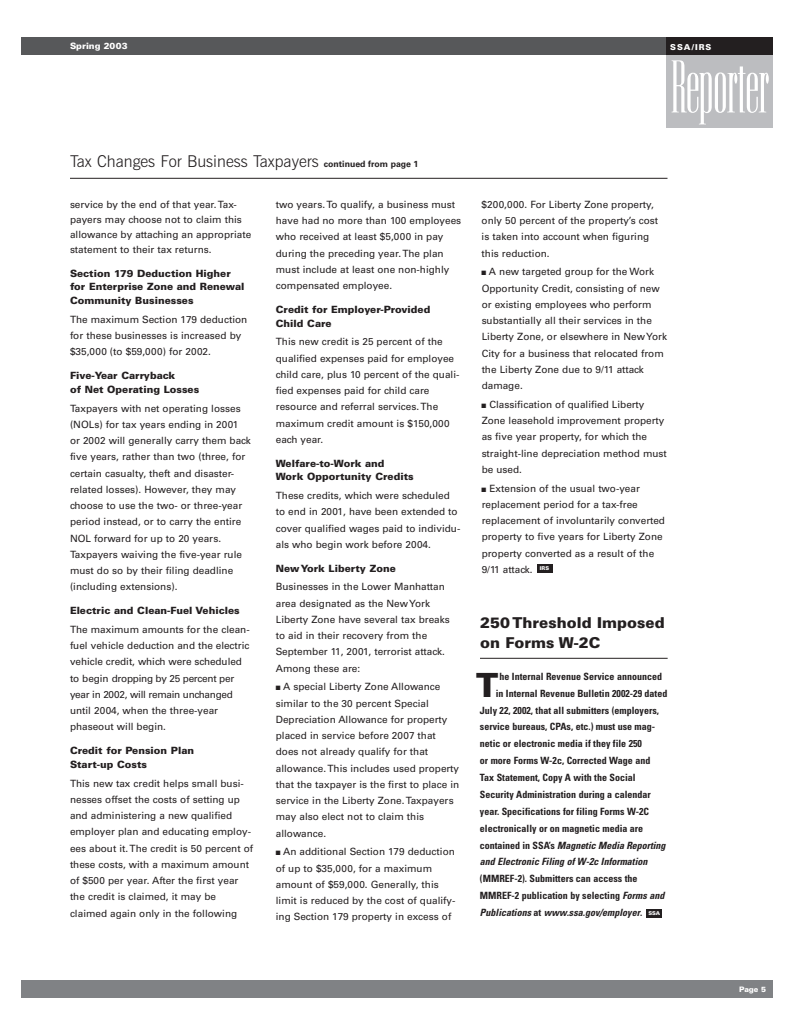
<style>
.page{position:relative;width:810px;height:1035px;background:#fff}
.page>*{position:absolute;margin:0;border:0;box-sizing:border-box;transform-origin:0 0}
.t1{font:64.88px "Ultra Condensed Serif";letter-spacing:-.03em;color:#fff}
.t2{font:900 33.38px "Univers";color:#231f20}
.t3{font:300 16.25px "News Gothic BT";color:#231f20}
.t4{font:900 15px/20px "Univers";color:#231f20}
.t5{font:10px/16.2px "Univers";color:#231f20}
.t6{font:700 condensed 10px/16.9px "Univers";color:#231f20}
.t7{font:900 10px/13.8px "Univers";color:#231f20}
.t8{font:italic 700 condensed 10px "Univers";color:#231f20}
.t9{font:900 8.75px "Univers";color:#fff}
.t10{font:900 8.12px "Univers";letter-spacing:.125em;color:#fff}
.t11{font:900 7.5px "Univers";color:#fff}
.t12{font:900 5.25px "Univers";color:#fff}
.s1{font-family:"Univers";font-weight:700;font-size:8.75px}
.s2{font-style:normal}
.s3{font-style:italic}
.s4{font-weight:900;font-stretch:normal;font-size:5.25px;color:#fff}
</style>
<div class="page">
<div style="left:21px;top:37px;width:751px;height:18px;background:#57585a"></div>
<div style="left:21px;top:980px;width:751px;height:17px;background:#808285"></div>
<div style="left:666px;top:47px;width:106px;height:81px;background:#bcbdc0"></div>
<div style="left:666px;top:37px;width:106px;height:18px;background:#231f20"></div>
<hr style="left:70px;top:178px;width:598px;height:1px;background:#231f20">
<hr style="left:480px;top:658px;width:188px;height:1px;background:#231f20">
<div style="left:647px;top:909px;width:15px;height:8px;background:#231f20"></div>
<div style="left:537px;top:564px;width:15px;height:9px;background:#231f20"></div>
<p class="t9" style="left:70px;top:43px;width:59px">Spring 2003</p>
<h3 class="t3" style="left:70px;top:155px;width:350px">Tax Changes For Business Taxpayers <span class="s1">continued from page 1</span></h3>
<p class="t5" style="left:70px;top:198px;width:183px;line-height:15px">service by the end of that year. Tax&shy;payers may choose not to claim this allowance by attaching an appropriate statement to their tax returns.</p>
<p class="t7" style="left:70px;top:267px;width:176px">Section 179 Deduction Higher for Enterprise Zone and Renewal<br>Community Businesses</p>
<p class="t5" style="left:70px;top:312px;width:179px">The maximum Section 179 deduction for these businesses is increased by $35,000 (to $59,000) for 2002.</p>
<p class="t7" style="left:70px;top:370px;width:131px">Five-Year Carryback<br>of Net Operating Losses</p>
<p class="t5" style="left:70px;top:401px;width:182px">Taxpayers with net operating losses (NOLs) for tax years ending in 2001 or 2002 will generally carry them back five years, rather than two (three, for certain casualty, theft and disaster&shy;related losses). However, they may choose to use the two- or three-year period instead, or to carry the entire NOL forward for up to 20 years.<br>Taxpayers waiving the five-year rule must do so by their filing deadline (including extensions).</p>
<p class="t7" style="left:70px;top:605px;width:171px">Electric and Clean-Fuel Vehicles</p>
<p class="t5" style="left:70px;top:622px;width:181px">The maximum amounts for the clean&shy;fuel vehicle deduction and the electric vehicle credit, which were scheduled to begin dropping by 25 percent per year in 2002, will remain unchanged until 2004, when the three-year phaseout will begin.</p>
<p class="t7" style="left:70px;top:745px;width:126px">Credit for Pension Plan<br>Start-up Costs</p>
<p class="t5" style="left:70px;top:776px;width:185px">This new tax credit helps small busi&shy;nesses offset the costs of setting up and administering a new qualified employer plan and educating employ&shy;ees about it. The credit is 50 percent of these costs, with a maximum amount of $500 per year. After the first year the credit is claimed, it may be claimed again only in the following</p>
<p class="t5" style="left:276px;top:197px;width:187px">two years. To qualify, a business must have had no more than 100 employees who received at least $5,000 in pay during the preceding year. The plan must include at least one non-highly compensated employee.</p>
<p class="t7" style="left:276px;top:303px;width:156px">Credit for Employer-Provided<br>Child Care</p>
<p class="t5" style="left:276px;top:335px;width:185px">This new credit is 25 percent of the qualified expenses paid for employee child care, plus 10 percent of the quali&shy;fied expenses paid for child care resource and referral services. The maximum credit amount is $150,000 each year.</p>
<p class="t7" style="left:276px;top:457px;width:139px">Welfare-to-Work and<br>Work Opportunity Credits</p>
<p class="t5" style="left:276px;top:488px;width:186px">These credits, which were scheduled to end in 2001, have been extended to cover qualified wages paid to individu&shy;als who begin work before 2004.</p>
<p class="t7" style="left:276px;top:562px;width:121px">New York Liberty Zone</p>
<p class="t5" style="left:276px;top:580px;width:175px">Businesses in the Lower Manhattan area designated as the New York<br>Liberty Zone have several tax breaks to aid in their recovery from the<br>September 11, 2001, terrorist attack.<br>Among these are:</p>
<p class="t5" style="left:276px;top:680px;width:185px">■ A special Liberty Zone Allowance similar to the 30 percent Special Depreciation Allowance for property placed in service before 2007 that does not already qualify for that allowance. This includes used property that the taxpayer is the first to place in service in the Liberty Zone. Taxpayers may also elect not to claim this allowance.</p>
<p class="t5" style="left:276px;top:845px;width:181px">■ An additional Section 179 deduction of up to $35,000, for a maximum amount of $59,000. Generally, this limit is reduced by the cost of qualify&shy;ing Section 179 property in excess of</p>
<p class="t10" style="left:670px;top:44px;width:43px">SSA/IRS</p>
<h1 class="t1" style="left:670px;top:57px;width:102px">Reporter</h1>
<p class="t5" style="left:482px;top:197px;width:178px">$200,000. For Liberty Zone property, only 50 percent of the property’s cost is taken into account when figuring this reduction.</p>
<p class="t5" style="left:482px;top:265px;width:187px">■ A new targeted group for the Work Opportunity Credit, consisting of new or existing employees who perform substantially all their services in the Liberty Zone, or elsewhere in New York City for a business that relocated from the Liberty Zone due to 9/11 attack damage.</p>
<p class="t5" style="left:482px;top:397px;width:187px">■ Classification of qualified Liberty<br>Zone leasehold improvement property as five year property, for which the straight-line depreciation method must be used.</p>
<p class="t5" style="left:482px;top:481px;width:185px">■ Extension of the usual two-year replacement period for a tax-free replacement of involuntarily converted property to five years for Liberty Zone property converted as a result of the<br>9/11 attack.</p>
<p class="t12" style="left:540px;top:567px;width:11px">IRS</p>
<h3 class="t4" style="left:480px;top:614px;width:186px">250 Threshold Imposed on Forms W-2C</h3>
<h2 class="t2" style="left:476px;top:673px;width:24px">T</h2>
<p class="t6" style="left:500px;top:669px;width:164px">he Internal Revenue Service announced</p>
<p class="t6" style="left:496px;top:686px;width:173px">in Internal Revenue Bulletin 2002-29 dated</p>
<p class="t6" style="left:480px;top:703px;width:181px">July 22, 2002, that all submitters (employers,</p>
<p class="t6" style="left:480px;top:720px;width:177px">service bureaus, CPAs, etc.) must use mag-</p>
<p class="t6" style="left:480px;top:736px;width:164px">netic or electronic media if they file 250</p>
<p class="t6" style="left:480px;top:753px;width:172px">or more Forms W-2c, Corrected Wage and</p>
<p class="t6" style="left:480px;top:770px;width:157px">Tax Statement, Copy A with the Social</p>
<p class="t6" style="left:480px;top:787px;width:172px">Security Administration during a calendar</p>
<p class="t6" style="left:480px;top:804px;width:171px">year. Specifications for filing Forms W-2C</p>
<p class="t6" style="left:480px;top:821px;width:165px">electronically or on magnetic media are</p>
<p class="t8" style="left:480px;top:841px;width:187px"><span class="s2">contained in SSA’s</span> Magnetic Media Reporting</p>
<p class="t8" style="left:480px;top:858px;width:169px">and Electronic Filing of W-2c Information</p>
<p class="t6" style="left:480px;top:871px;width:186px">(MMREF-2). Submitters can access the<br>MMREF-2 publication by selecting <span class="s3">Forms and<br>Publications</span> at <span class="s3">www.ssa.gov/employer</span>. <span class="s4">SSA</span></p>
<p class="t11" style="left:739px;top:986px;width:29px">Page 5</p>
</div>
